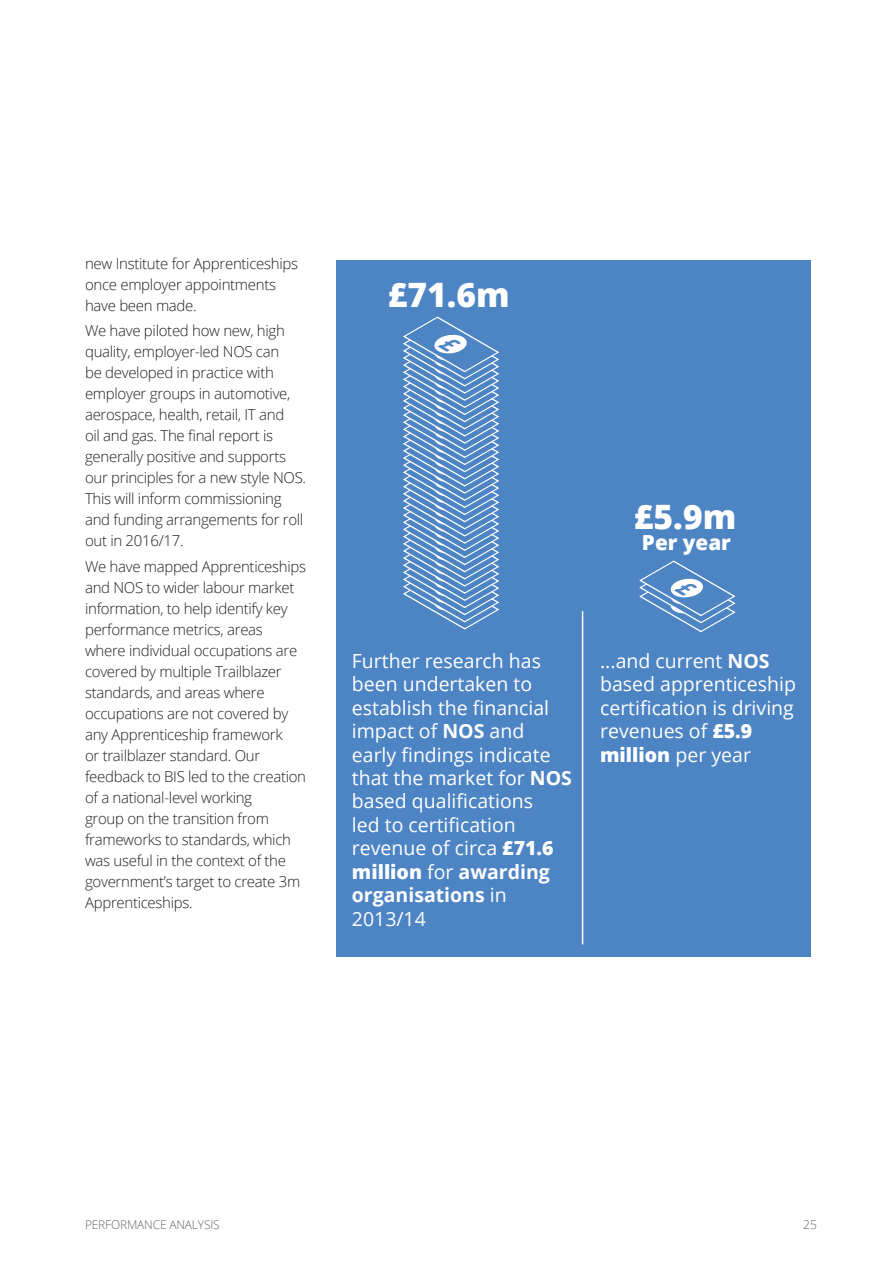
<style>
.page{position:relative;width:893px;height:1263px;background:#fff}
.page>*{position:absolute;margin:0;border:0;box-sizing:border-box;transform-origin:0 0}
.t1{font:800 33.6px "Open Sans";color:#fff}
.t2{font:800 20.7px "Open Sans";color:#fff}
.t3{font:19.5px/23.4px "Open Sans";color:#fff}
.t4{font:300 15px/21px "Open Sans";letter-spacing:-.02em;color:#231f20}
.t5{font:300 12px "Open Sans";letter-spacing:-.015em;color:#636366}
.s1{font-weight:700}
.s2{font-weight:800}
</style>
<div class="page">
<div style="left:336px;top:260px;width:474px;height:696px;background:#4d84c4"></div>
<svg style="left:403px;top:316px;width:96px;height:314px"></svg>
<hr style="left:582px;top:611px;width:1px;height:333px;background:#fff">
<svg style="left:639px;top:560px;width:97px;height:72px"></svg>
<p class="t4" style="left:85px;top:252px;width:215px">new Institute for Apprenticeships once employer appointments have been made.</p>
<p class="t4" style="left:85px;top:320px;width:223px">We have piloted how new, high quality, employer-led NOS can<br>be developed in practice with employer groups in automotive, aerospace, health, retail, IT and<br>oil and gas. The final report is generally positive and supports our principles for a new style NOS.<br>This will inform commissioning and funding arrangements for roll out in 2016/17.</p>
<p class="t4" style="left:85px;top:555px;width:223px">We have mapped Apprenticeships and NOS to wider labour market information, to help identify key performance metrics, areas where individual occupations are covered by multiple Trailblazer standards, and areas where occupations are not covered by any Apprenticeship framework<br>or trailblazer standard. Our feedback to BIS led to the creation of a national-level working<br>group on the transition from frameworks to standards, which was useful in the context of the government’s target to create 3m<br>Apprenticeships.</p>
<h1 class="t1" style="left:388px;top:269px;width:124px">£71.6m</h1>
<h1 class="t1" style="left:634px;top:491px;width:104px">£5.9m</h1>
<h2 class="t2" style="left:642px;top:527px;width:91px">Per year</h2>
<p class="t3" style="left:352px;top:649px;width:222px">Further research has been undertaken to establish the financial impact of <span class="s1">NOS</span> and early findings indicate that the market for <span class="s1">NOS </span>based qualifications<br>led to certification revenue of circa <span class="s2">£71.6 million</span> for <span class="s1">awarding organisations</span> in<br>2013/14</p>
<h3 class="t3" style="left:600px;top:649px;width:197px">...and current <span class="s1">NOS </span>based apprenticeship certification is driving revenues of <span class="s2">£5.9 million</span> per year</h3>
<p class="t5" style="left:85px;top:1217px;width:136px">PERFORMANCE ANALYSIS</p>
<p class="t5" style="left:803px;top:1217px;width:15px">25</p>
</div>
